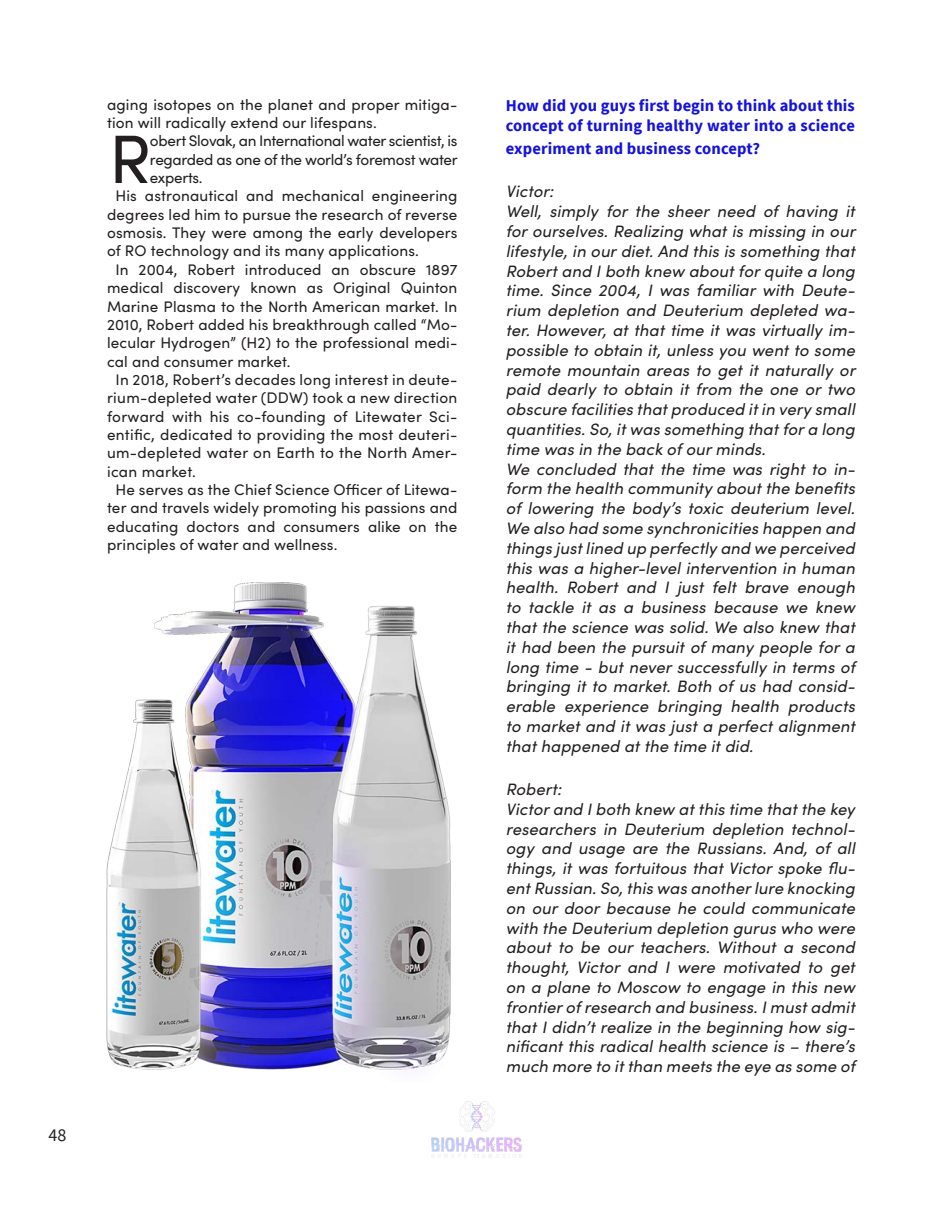
<style>
.page{position:relative;width:945px;height:1215px;background:#fff}
.page>*{position:absolute;margin:0;border:0;box-sizing:border-box;transform-origin:0 0}
.sofia{font:68.55px "Sofia Pro";color:#231f20}
.t1{font:18px "Source Sans Pro";color:#231f20}
.Paragraph_Style_3{font:italic 16.5px/19.8px "Sofia Pro";letter-spacing:.01em;color:#231f20;text-align:justify}
.Paragraph_Style_3-2{font:700 16.5px/19.8px "Source Sans Pro";letter-spacing:.01em;color:#1512de}
.sofia-2{font:15.3px/18.3px "Sofia Pro";letter-spacing:.01em;color:#231f20;text-align:justify}
</style>
<div class="page">
<img style="left:431px;top:1101px;width:91px;height:57px">
<img style="left:106px;top:583px;width:345px;height:487px">
<p class="sofia-2" style="left:107px;top:94px;width:352px">aging isotopes on the planet and proper mitiga&shy;tion will radically extend our lifespans.</p>
<p class="sofia" style="left:109px;top:109px;width:44px">R</p>
<p class="sofia-2" style="left:150px;top:131px;width:309px">obert Slovak, an International water scientist, is regarded as one of the world’s foremost water experts.</p>
<p class="sofia-2" style="left:107px;top:186px;width:352px;text-indent:9px">His astronautical and mechanical engineering degrees led him to pursue the research of reverse osmosis. They were among the early developers of RO technology and its many applications.</p>
<p class="sofia-2" style="left:107px;top:259px;width:352px;text-indent:9px">In 2004, Robert introduced an obscure 1897 medical discovery known as Original Quinton Marine Plasma to the North American market. In 2010, Robert added his breakthrough called “Mo&shy;lecular Hydrogen” (H2) to the professional medi&shy;cal and consumer market.</p>
<p class="sofia-2" style="left:107px;top:370px;width:352px;text-indent:8px">In 2018, Robert’s decades long interest in deute&shy;rium-depleted water (DDW) took a new direction forward with his co-founding of Litewater Sci&shy;entific, dedicated to providing the most deuteri&shy;um-depleted water on Earth to the North Amer&shy;ican market.</p>
<p class="sofia-2" style="left:107px;top:480px;width:352px;text-indent:8px">He serves as the Chief Science Officer of Litewa&shy;ter and travels widely promoting his passions and educating doctors and consumers alike on the principles of water and wellness.</p>
<p class="t1" style="left:48px;top:1124px;width:19px">48</p>
<p class="Paragraph_Style_3-2" style="left:506px;top:95px;width:351px">How did you guys first begin to think about this concept of turning healthy water into a science</p>
<p class="Paragraph_Style_3-2" style="left:506px;top:138px;width:256px">experiment and business concept?</p>
<p class="Paragraph_Style_3" style="left:506px;top:181px;width:49px">Victor:</p>
<p class="Paragraph_Style_3" style="left:506px;top:201px;width:351px">Well, simply for the sheer need of having it for ourselves. Realizing what is missing in our lifestyle, in our diet. And this is something that Robert and I both knew about for quite a long time. Since 2004, I was familiar with Deute&shy;rium depletion and Deuterium depleted wa&shy;ter. However, at that time it was virtually im&shy;possible to obtain it, unless you went to some remote mountain areas to get it naturally or paid dearly to obtain it from the one or two obscure facilities that produced it in very small quantities. So, it was something that for a long time was in the back of our minds.</p>
<p class="Paragraph_Style_3" style="left:506px;top:458px;width:351px">We concluded that the time was right to in&shy;form the health community about the benefits of lowering the body’s toxic deuterium level.<br>We also had some synchronicities happen and things just lined up perfectly and we perceived this was a higher-level intervention in human health. Robert and I just felt brave enough to tackle it as a business because we knew that the science was solid. We also knew that it had been the pursuit of many people for a long time - but never successfully in terms of bringing it to market. Both of us had consid&shy;erable experience bringing health products to market and it was just a perfect alignment that happened at the time it did.</p>
<p class="Paragraph_Style_3" style="left:506px;top:778px;width:57px">Robert:</p>
<p class="Paragraph_Style_3" style="left:506px;top:798px;width:351px">Victor and I both knew at this time that the key researchers in Deuterium depletion technol&shy;ogy and usage are the Russians. And, of all things, it was fortuitous that Victor spoke flu&shy;ent Russian. So, this was another lure knocking on our door because he could communicate with the Deuterium depletion gurus who were about to be our teachers. Without a second thought, Victor and I were motivated to get on a plane to Moscow to engage in this new frontier of research and business. I must admit that I didn’t realize in the beginning how sig&shy;nificant this radical health science is – there’s much more to it than meets the eye as some of</p>
</div>
